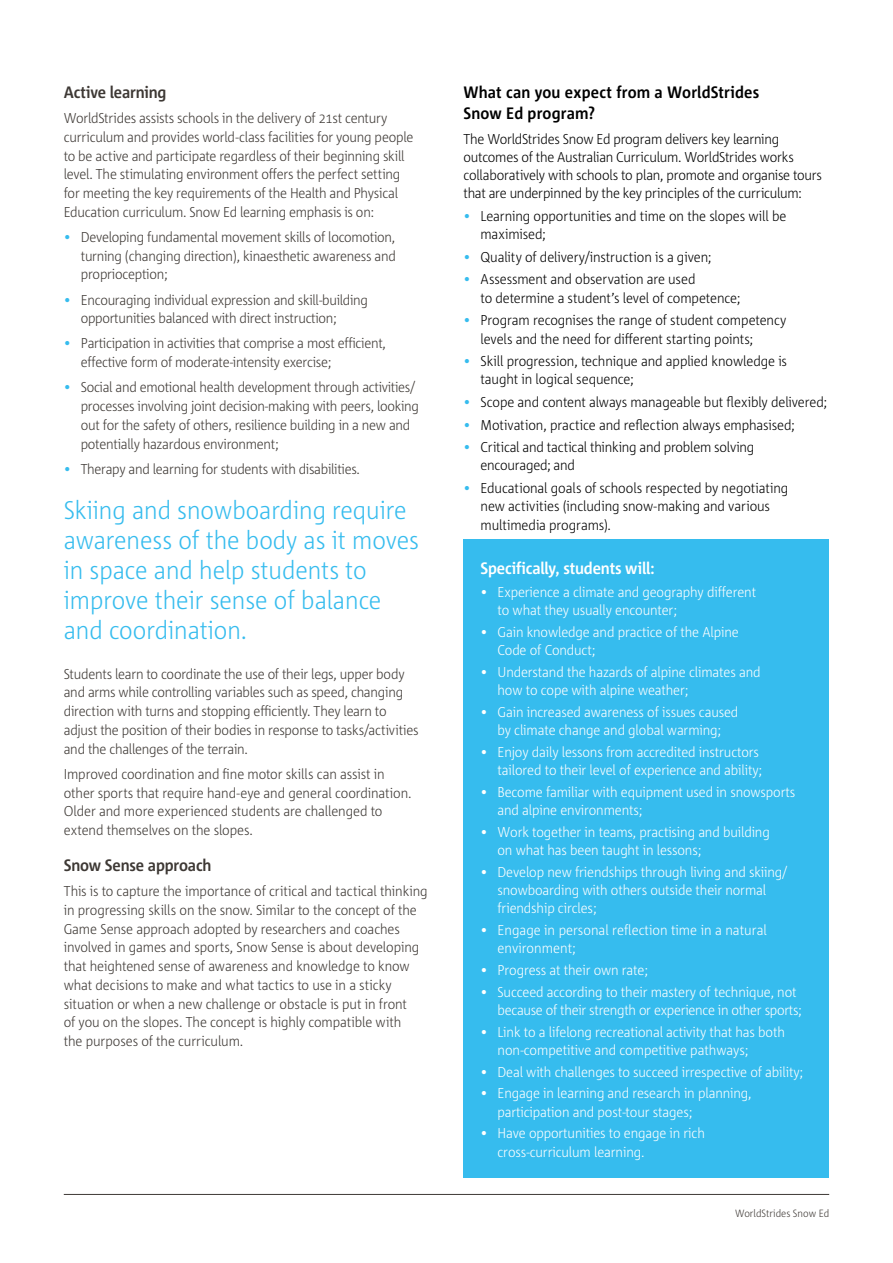
<style>
.page{position:relative;width:893px;height:1263px;background:#fff}
.page>*{position:absolute;margin:0;border:0;box-sizing:border-box;transform-origin:0 0}
.t1{font:300 25.5px/30px "Corpid C1 s S Cd";color:#36bcee}
.t2{font:700 16.5px/21px "Corpid C1 s S Cd";letter-spacing:.01em;color:#000}
.t3{font:700 16.5px "Corpid C1 s S Cd";letter-spacing:-.01em;color:#3e3935}
.t4{font:700 16.5px "Corpid C1 s S Cd";letter-spacing:-.01em;color:#fff}
.t5{font:300 14.25px/18.8px "Corpid C1 s S Cd";letter-spacing:-.015em;color:#3e3935}
.t6{font:300 14.25px/18.3px "Corpid C1 s S Cd";letter-spacing:-.01em;color:#fff}
.t7{font:300 14.25px/18.3px "Corpid C1 s S Cd";letter-spacing:-.01em;color:#000}
.t8{font:300 10.5px "Corpid C1 s S Cd";color:#3e3935}
.s1{color:#36bcee}
</style>
<div class="page">
<hr style="left:64px;top:1194px;width:765px;height:1px;background:#3e3935">
<div style="left:463px;top:540px;width:366px;height:638px;background:#36bcee"></div>
<p class="t3" style="left:64px;top:82px;width:104px">Active learning</p>
<p class="t5" style="left:64px;top:108px;width:351px">WorldStrides assists schools in the delivery of 21st century curriculum and provides world-class facilities for young people to be active and participate regardless of their beginning skill level. The stimulating environment offers the perfect setting for meeting the key requirements of the Health and Physical Education curriculum. Snow Ed learning emphasis is on:</p>
<p class="t5" style="left:81px;top:227px;width:316px;text-align:justify;text-indent:-17px"><span class="s1">•</span> Developing fundamental movement skills of locomotion, turning (changing direction), kinaesthetic awareness and proprioception;</p>
<p class="t5" style="left:81px;top:290px;width:289px;text-indent:-17px"><span class="s1">•</span> Encouraging individual expression and skill-building opportunities balanced with direct instruction;</p>
<p class="t5" style="left:81px;top:334px;width:307px;text-indent:-17px"><span class="s1">•</span> Participation in activities that comprise a most efficient, effective form of moderate-intensity exercise;</p>
<p class="t5" style="left:81px;top:378px;width:340px;text-indent:-17px"><span class="s1">•</span> Social and emotional health development through activities/ processes involving joint decision-making with peers, looking out for the safety of others, resilience building in a new and potentially hazardous environment;</p>
<p class="t5" style="left:64px;top:459px;width:298px"><span class="s1">•</span> Therapy and learning for students with disabilities.</p>
<h1 class="t1" style="left:64px;top:494px;width:357px">Skiing and snowboarding require awareness of the body as it moves in space and help students to improve their sense of balance and coordination.</h1>
<p class="t5" style="left:64px;top:664px;width:356px">Students learn to coordinate the use of their legs, upper body and arms while controlling variables such as speed, changing direction with turns and stopping efficiently. They learn to adjust the position of their bodies in response to tasks/activities and the challenges of the terrain.</p>
<p class="t5" style="left:64px;top:764px;width:349px">Improved coordination and fine motor skills can assist in other sports that require hand-eye and general coordination.<br>Older and more experienced students are challenged to extend themselves on the slopes.</p>
<p class="t3" style="left:64px;top:855px;width:149px">Snow Sense approach</p>
<p class="t5" style="left:64px;top:881px;width:365px">This is to capture the importance of critical and tactical thinking in progressing skills on the snow. Similar to the concept of the Game Sense approach adopted by researchers and coaches involved in games and sports, Snow Sense is about developing that heightened sense of awareness and knowledge to know what decisions to make and what tactics to use in a sticky situation or when a new challenge or obstacle is put in front<br>of you on the slopes. The concept is highly compatible with<br>the purposes of the curriculum.</p>
<p class="t2" style="left:463px;top:81px;width:297px">What can you expect from a WorldStrides<br>Snow Ed program?</p>
<p class="t7" style="left:463px;top:129px;width:360px">The WorldStrides Snow Ed program delivers key learning outcomes of the Australian Curriculum. WorldStrides works collaboratively with schools to plan, promote and organise tours that are underpinned by the key principles of the curriculum:</p>
<p class="t7" style="left:480px;top:206px;width:308px;text-indent:-17px"><span class="s1">•</span> Learning opportunities and time on the slopes will be maximised;</p>
<p class="t7" style="left:463px;top:247px;width:250px"><span class="s1">•</span> Quality of delivery/instruction is a given;</p>
<p class="t7" style="left:480px;top:270px;width:262px;text-indent:-17px"><span class="s1">•</span> Assessment and observation are used<br>to determine a student’s level of competence;</p>
<p class="t7" style="left:480px;top:311px;width:307px;text-indent:-17px"><span class="s1">•</span> Program recognises the range of student competency levels and the need for different starting points;</p>
<p class="t7" style="left:480px;top:352px;width:308px;text-indent:-17px"><span class="s1">•</span> Skill progression, technique and applied knowledge is taught in logical sequence;</p>
<p class="t7" style="left:463px;top:392px;width:365px"><span class="s1">•</span> Scope and content always manageable but flexibly delivered;</p>
<p class="t7" style="left:463px;top:415px;width:333px"><span class="s1">•</span> Motivation, practice and reflection always emphasised;</p>
<p class="t7" style="left:480px;top:438px;width:275px;text-indent:-17px"><span class="s1">•</span> Critical and tactical thinking and problem solving encouraged; and</p>
<p class="t7" style="left:480px;top:478px;width:309px;text-indent:-17px"><span class="s1">•</span> Educational goals of schools respected by negotiating new activities (including snow-making and various multimedia programs).</p>
<p class="t4" style="left:480px;top:558px;width:176px">Specifically, students will:</p>
<p class="t6" style="left:497px;top:582px;width:260px;text-indent:-17px">• Experience a climate and geography different to what they usually encounter;</p>
<p class="t6" style="left:497px;top:622px;width:243px;text-indent:-17px">• Gain knowledge and practice of the Alpine<br>Code of Conduct;</p>
<p class="t6" style="left:497px;top:662px;width:265px;text-indent:-17px">• Understand the hazards of alpine climates and how to cope with alpine weather;</p>
<p class="t6" style="left:480px;top:702px;width:259px;text-align:center">• Gain increased awareness of issues caused by climate change and global warming;</p>
<p class="t6" style="left:480px;top:742px;width:283px;text-align:right">• Enjoy daily lessons from accredited instructors tailored to their level of experience and ability;</p>
<p class="t6" style="left:497px;top:782px;width:299px;text-indent:-17px">• Become familiar with equipment used in snowsports and alpine environments;</p>
<p class="t6" style="left:497px;top:822px;width:274px;text-indent:-17px">• Work together in teams, practising and building on what has been taught in lessons;</p>
<p class="t6" style="left:497px;top:862px;width:291px;text-indent:-17px">• Develop new friendships through living and skiing/ snowboarding with others outside their normal friendship circles;</p>
<p class="t6" style="left:497px;top:920px;width:271px;text-indent:-17px">• Engage in personal reflection time in a natural environment;</p>
<p class="t6" style="left:480px;top:960px;width:169px">• Progress at their own rate;</p>
<p class="t6" style="left:497px;top:982px;width:306px;text-indent:-17px">• Succeed according to their mastery of technique, not because of their strength or experience in other sports;</p>
<p class="t6" style="left:497px;top:1022px;width:289px;text-indent:-17px">• Link to a lifelong recreational activity that has both non-competitive and competitive pathways;</p>
<p class="t6" style="left:480px;top:1062px;width:324px">• Deal with challenges to succeed irrespective of ability;</p>
<p class="t6" style="left:497px;top:1084px;width:256px;text-indent:-17px">• Engage in learning and research in planning, participation and post-tour stages;</p>
<p class="t6" style="left:497px;top:1124px;width:209px;text-indent:-17px">• Have opportunities to engage in rich cross-curriculum learning.</p>
<p class="t8" style="left:735px;top:1207px;width:95px">WorldStrides Snow Ed</p>
</div>
